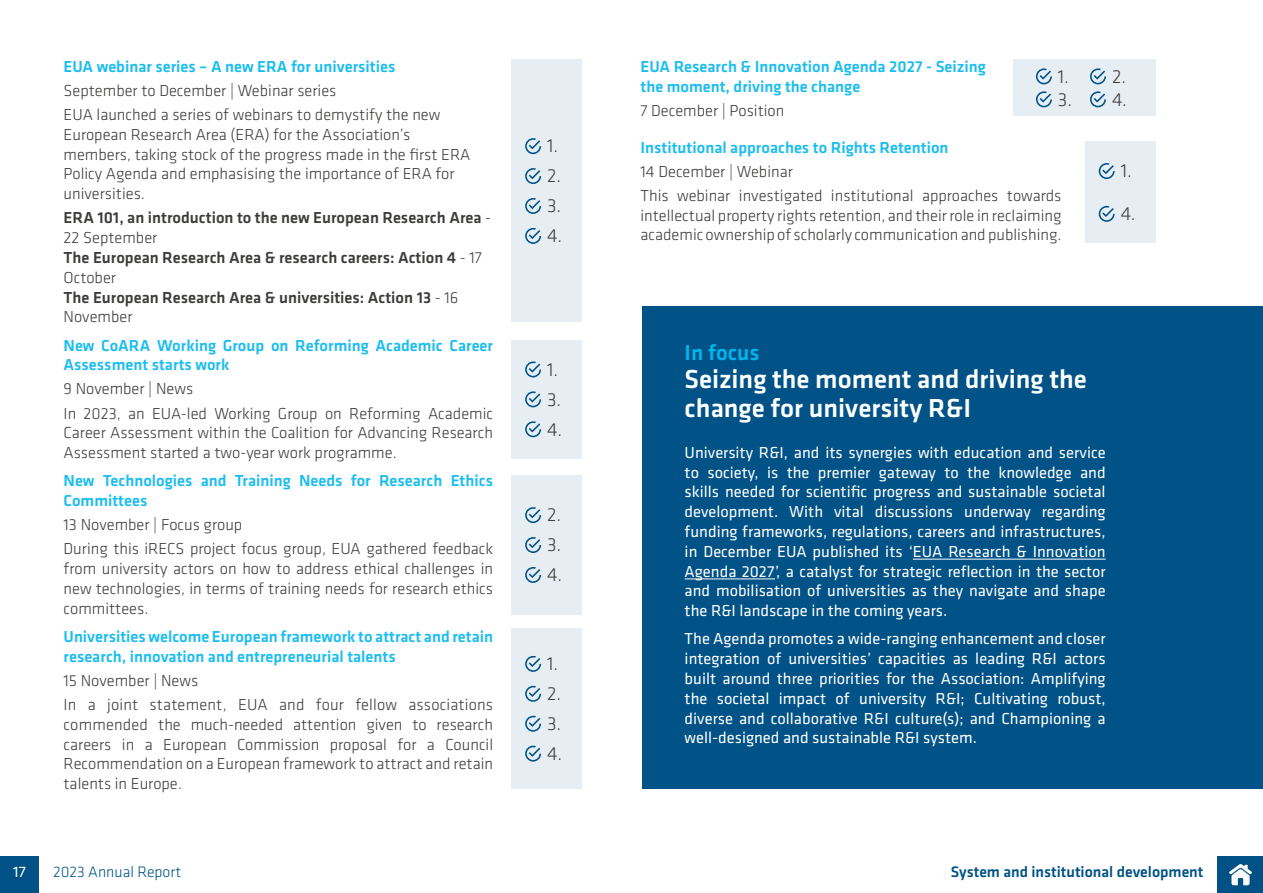
<style>
.page{position:relative;width:1263px;height:893px;background:#fff}
.page>*{position:absolute;margin:0;border:0;box-sizing:border-box;transform-origin:0 0}
.t1{font:500 27px/28.5px "Klavika Basic";color:#fff}
.t2{font:500 22.5px "Klavika Basic";color:#00b6ed}
.t3{font:300 19.5px "Klavika Basic";color:#3c3c3b}
.t4{font:300 16.5px/19.8px "Klavika Basic";color:#3c3c3b}
.t5{font:16.5px/19.8px "Klavika Basic";color:#fff;text-align:justify}
.t6{font:500 16.5px/19.8px "Klavika Basic";color:#1abdef}
.t7{font:500 16.5px/19.8px "Klavika Basic";color:#3c3c3b}
.t8{font:500 15.75px "Klavika Basic";color:#005386}
.t9{font:300 15.75px "Klavika Basic";color:#005386}
.t10{font:15.75px "Klavika Basic";color:#fff}
.s1{font-weight:300}
</style>
<div class="page">
<div style="left:1217px;top:856px;width:46px;height:37px;background:#005286"></div>
<div style="left:0;top:856px;width:39px;height:37px;background:#005286"></div>
<img style="left:1229px;top:863px;width:23px;height:23px">
<div style="left:511px;top:60px;width:71px;height:262px;background:#e6eef3"></div>
<div style="left:511px;top:628px;width:71px;height:161px;background:#e6eef3"></div>
<svg style="left:525px;top:656px;width:16px;height:16px"></svg>
<svg style="left:525px;top:746px;width:16px;height:16px"></svg>
<svg style="left:525px;top:716px;width:16px;height:16px"></svg>
<svg style="left:525px;top:686px;width:16px;height:16px"></svg>
<div style="left:642px;top:306px;width:621px;height:483px;background:#005287"></div>
<hr style="left:913px;top:559px;width:193px;height:1px;background:#fff">
<hr style="left:685px;top:578px;width:90px;height:1px;background:#fff">
<svg style="left:525px;top:138px;width:16px;height:16px"></svg>
<svg style="left:525px;top:228px;width:16px;height:16px"></svg>
<svg style="left:525px;top:198px;width:16px;height:16px"></svg>
<svg style="left:525px;top:168px;width:16px;height:16px"></svg>
<div style="left:511px;top:340px;width:71px;height:118px;background:#e6eef3"></div>
<svg style="left:525px;top:421px;width:16px;height:16px"></svg>
<svg style="left:525px;top:391px;width:16px;height:16px"></svg>
<svg style="left:525px;top:361px;width:16px;height:16px"></svg>
<div style="left:511px;top:475px;width:71px;height:139px;background:#e6eef3"></div>
<svg style="left:525px;top:567px;width:16px;height:16px"></svg>
<svg style="left:525px;top:537px;width:16px;height:16px"></svg>
<svg style="left:525px;top:507px;width:16px;height:16px"></svg>
<div style="left:1013px;top:60px;width:142px;height:56px;background:#e6eef3"></div>
<svg style="left:1090px;top:68px;width:16px;height:16px"></svg>
<svg style="left:1036px;top:68px;width:16px;height:16px"></svg>
<svg style="left:1090px;top:91px;width:16px;height:16px"></svg>
<svg style="left:1036px;top:91px;width:16px;height:16px"></svg>
<div style="left:1085px;top:141px;width:70px;height:102px;background:#e6eef3"></div>
<svg style="left:1099px;top:206px;width:16px;height:16px"></svg>
<svg style="left:1099px;top:163px;width:16px;height:16px"></svg>
<p class="t6" style="left:64px;top:56px;width:333px">EUA webinar series – A new ERA for universities</p>
<p class="t4" style="left:64px;top:78px;width:378px;line-height:24px">September to December | Webinar series<br>EUA launched a series of webinars to demystify the new</p>
<p class="t4" style="left:64px;top:124px;width:408px">European Research Area (ERA) for the Association’s members, taking stock of the progress made in the first ERA Policy Agenda and emphasising the importance of ERA for universities.</p>
<p class="t7" style="left:64px;top:207px;width:429px">ERA 101, an introduction to the new European Research Area <span class="s1">- 22 September<br></span>The European Research Area &amp; research careers: Action 4 <span class="s1">- 17<br>October<br></span>The European Research Area &amp; universities: Action 13 <span class="s1">- 16<br>November</span></p>
<p class="t6" style="left:64px;top:335px;width:431px">New CoARA Working Group on Reforming Academic Career<br>Assessment starts work</p>
<p class="t4" style="left:64px;top:377px;width:431px;line-height:24px">9 November | News<br>In 2023, an EUA-led Working Group on Reforming Academic</p>
<p class="t4" style="left:64px;top:423px;width:431px">Career Assessment within the Coalition for Advancing Research<br>Assessment started a two-year work programme.</p>
<p class="t6" style="left:64px;top:471px;width:431px">New Technologies and Training Needs for Research Ethics<br>Committees</p>
<p class="t4" style="left:64px;top:513px;width:431px;line-height:24px">13 November | Focus group<br>During this iRECS project focus group, EUA gathered feedback</p>
<p class="t4" style="left:64px;top:559px;width:431px;text-align:justify">from university actors on how to address ethical challenges in new technologies, in terms of training needs for research ethics committees.</p>
<p class="t6" style="left:64px;top:626px;width:431px">Universities welcome European framework to attract and retain research, innovation and entrepreneurial talents</p>
<p class="t4" style="left:64px;top:668px;width:431px;line-height:24px">15 November | News<br>In a joint statement, EUA and four fellow associations</p>
<p class="t4" style="left:64px;top:714px;width:431px;text-align:justify">commended the much-needed attention given to research careers in a European Commission proposal for a Council Recommendation on a European framework to attract and retain talents in Europe.</p>
<p class="t3" style="left:547px;top:134px;width:13px">1.</p>
<p class="t3" style="left:547px;top:164px;width:16px">2.</p>
<p class="t3" style="left:547px;top:194px;width:16px">3.</p>
<p class="t3" style="left:547px;top:224px;width:16px">4.</p>
<p class="t3" style="left:547px;top:357px;width:13px">1.</p>
<p class="t3" style="left:547px;top:387px;width:16px">3.</p>
<p class="t3" style="left:547px;top:417px;width:16px">4.</p>
<p class="t3" style="left:547px;top:503px;width:16px">2.</p>
<p class="t3" style="left:547px;top:533px;width:16px">3.</p>
<p class="t3" style="left:547px;top:563px;width:16px">4.</p>
<p class="t3" style="left:547px;top:652px;width:13px">1.</p>
<p class="t3" style="left:547px;top:682px;width:16px">2.</p>
<p class="t3" style="left:547px;top:712px;width:16px">3.</p>
<p class="t3" style="left:547px;top:742px;width:16px">4.</p>
<p class="t6" style="left:640px;top:56px;width:347px">EUA Research &amp; Innovation Agenda 2027 - Seizing the moment, driving the change</p>
<p class="t4" style="left:640px;top:100px;width:145px">7 December | Position</p>
<p class="t6" style="left:640px;top:137px;width:310px">Institutional approaches to Rights Retention</p>
<p class="t4" style="left:640px;top:159px;width:422px;line-height:24px">14 December | Webinar<br>This webinar investigated institutional approaches towards</p>
<p class="t4" style="left:640px;top:205px;width:422px">intellectual property rights retention, and their role in reclaiming academic ownership of scholarly communication and publishing.</p>
<p class="t3" style="left:1058px;top:64px;width:70px">1. 2.</p>
<p class="t3" style="left:1058px;top:87px;width:71px">3. 4.</p>
<p class="t3" style="left:1121px;top:159px;width:13px">1.</p>
<p class="t3" style="left:1121px;top:202px;width:16px">4.</p>
<h2 class="t2" style="left:685px;top:337px;width:76px">In focus</h2>
<h1 class="t1" style="left:685px;top:364px;width:404px">Seizing the moment and driving the change for university R&amp;I</h1>
<p class="t5" style="left:685px;top:442px;width:422px">University R&amp;I, and its synergies with education and service to society, is the premier gateway to the knowledge and skills needed for scientific progress and sustainable societal development. With vital discussions underway regarding funding frameworks, regulations, careers and infrastructures, in December EUA published its ‘EUA Research &amp; Innovation Agenda 2027’, a catalyst for strategic reflection in the sector and mobilisation of universities as they navigate and shape the R&amp;I landscape in the coming years.</p>
<p class="t5" style="left:685px;top:628px;width:422px">The Agenda promotes a wide-ranging enhancement and closer integration of universities’ capacities as leading R&amp;I actors built around three priorities for the Association: Amplifying the societal impact of university R&amp;I; Cultivating robust, diverse and collaborative R&amp;I culture(s); and Championing a well-designed and sustainable R&amp;I system.</p>
<p class="t10" style="left:13px;top:862px;width:14px">17</p>
<p class="t9" style="left:53px;top:862px;width:130px">2023 Annual Report</p>
<p class="t8" style="left:951px;top:861px;width:254px">System and institutional development</p>
</div>
